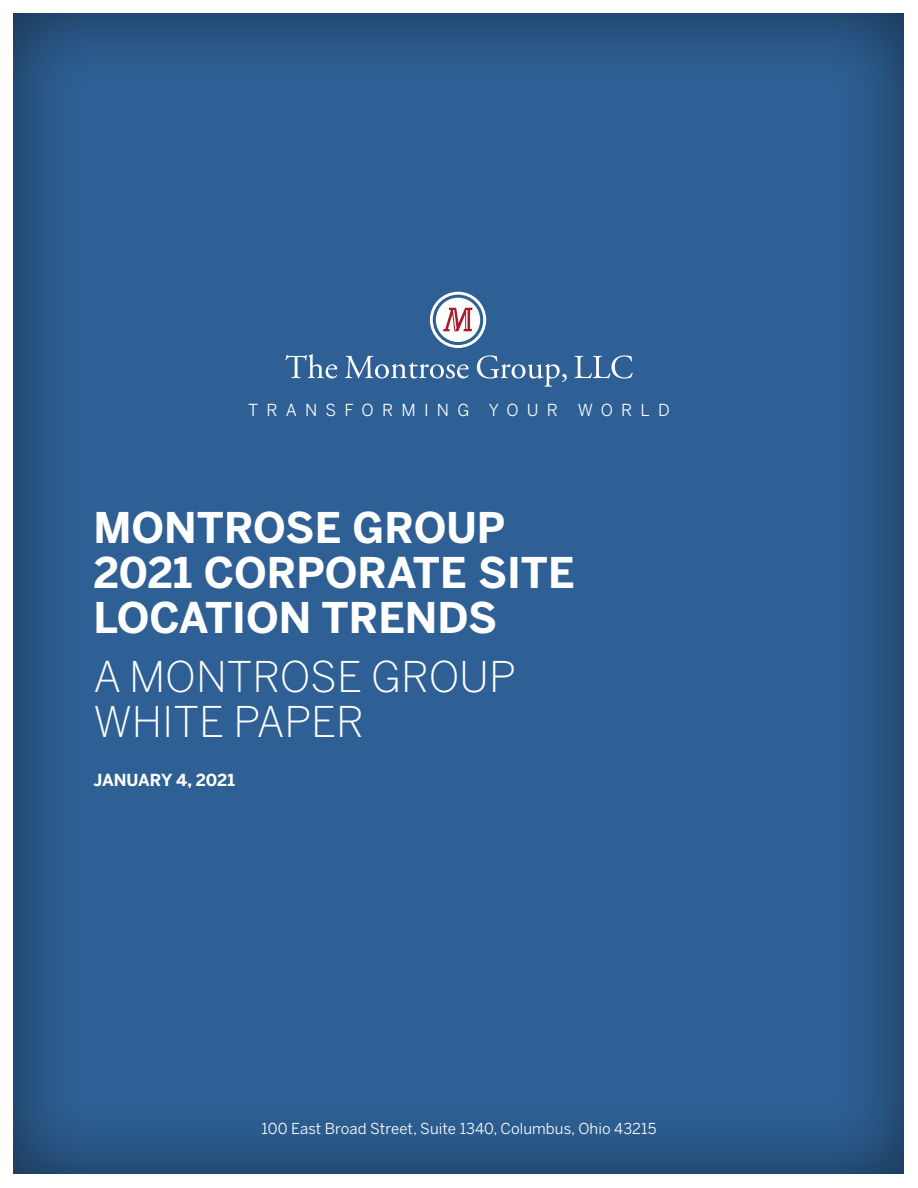
<style>
.page{position:relative;width:918px;height:1188px;background:#fff}
.page>*{position:absolute;margin:0;border:0;box-sizing:border-box;transform-origin:0 0}
.t1{font:700 42px/45px "Benton Sans";color:#fff}
.t2{font:300 42px/45px "Benton Sans";color:#fff}
.t3{font:16.5px "Benton Sans";letter-spacing:.5em;color:#fff}
.t4{font:700 16.5px "Benton Sans";letter-spacing:-.01em;color:#fff}
.t5{font:15px "Benton Sans";letter-spacing:.005em;color:#fff}
</style>
<div class="page">
<div style="left:1px;top:3px;width:917px;height:1172px;background:#000;opacity:.5"></div>
<svg style="left:285px;top:354px;width:52px;height:25px"></svg>
<svg style="left:345px;top:356px;width:124px;height:23px;background:#5d83ac"></svg>
<svg style="left:477px;top:355px;width:90px;height:32px;background:#4f79a6"></svg>
<svg style="left:574px;top:355px;width:59px;height:24px"></svg>
<div style="left:436px;top:298px;width:44px;height:44px;background:#fff;border-radius:50%"></div>
<div style="left:430px;top:292px;width:56px;height:56px;border:3px solid #fff;border-radius:50%"></div>
<svg style="left:443px;top:308px;width:30px;height:23px"></svg>
<p class="t3" style="left:248px;top:400px;width:423px">TRANSFORMING YOUR WORLD</p>
<h1 class="t1" style="left:93px;top:505px;width:483px">MONTROSE GROUP<br>2021 CORPORATE SITE<br>LOCATION TRENDS</h1>
<h1 class="t2" style="left:93px;top:654px;width:424px">A MONTROSE GROUP<br>WHITE PAPER</h1>
<p class="t4" style="left:93px;top:771px;width:143px">JANUARY 4, 2021</p>
<p class="t5" style="left:262px;top:1120px;width:396px">100 East Broad Street, Suite 1340, Columbus, Ohio 43215</p>
</div>
